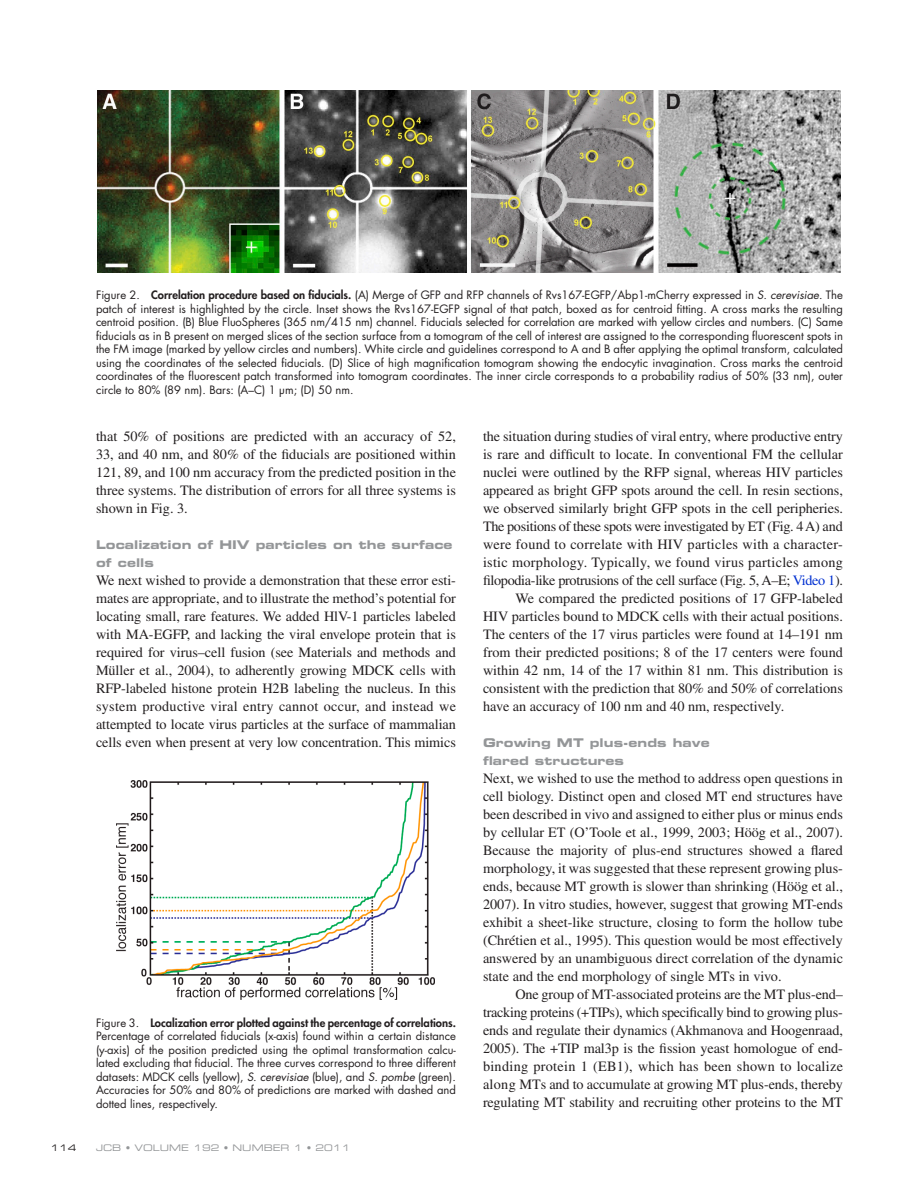
<style>
.page{position:relative;width:918px;height:1188px;background:#fff}
.page>*{position:absolute;margin:0;border:0;box-sizing:border-box;transform-origin:0 0}
.t1{font:14.25px/18px "Times LT Std";color:#231f20;text-align:justify}
.t2{font:14.25px "Times LT Std";letter-spacing:.02em;color:#231f20}
.t3{font:14.25px "Times LT Std";letter-spacing:-.025em;color:#231f20}
.t4{font:14.25px "Times LT Std";letter-spacing:-.02em;color:#231f20}
.t5{font:12px/18px "Eurostile LT Std Bold Ex 2";letter-spacing:.005em;color:#949698}
.t6{font:11.25px/13.5px "Futura Std";color:#231f20;text-align:justify}
.t7{font:9px "Eurostile LT Std Ex 2";color:#949698}
.t8{font:9px "Eurostile LT Std Ex 2";color:#231f20}
.s1{font-weight:800}
.s2{font-style:italic}
.s3{color:#0030d1}
</style>
<div class="page">
<img style="left:117px;top:781px;width:318px;height:219px">
<img style="left:98px;top:90px;width:742px;height:182px">
<p class="t6" style="left:96px;top:288px;width:749px">Figure 2. <span class="s1">Correlation procedure based on fiducials.</span> (A) Merge of GFP and RFP channels of Rvs167-EGFP/Abp1-mCherry expressed in <span class="s2">S. cerevisiae</span>. The patch of interest is highlighted by the circle. Inset shows the Rvs167-EGFP signal of that patch, boxed as for centroid fitting. A cross marks the resulting centroid position. (B) Blue FluoSpheres (365 nm/415 nm) channel. Fiducials selected for correlation are marked with yellow circles and numbers. (C) Same fiducials as in B present on merged slices of the section surface from a tomogram of the cell of interest are assigned to the corresponding fluorescent spots in the FM image (marked by yellow circles and numbers). White circle and guidelines correspond to A and B after applying the optimal transform, calculated using the coordinates of the selected fiducials. (D) Slice of high magnification tomogram showing the endocytic invagination. Cross marks the centroid coordinates of the fluorescent patch transformed into tomogram coordinates. The inner circle corresponds to a probability radius of 50% (33 nm), outer circle to 80% (89 nm). Bars: (A–C) 1 µm; (D) 50 nm.</p>
<p class="t1" style="left:96px;top:428px;width:362px">that 50% of positions are predicted with an accuracy of 52, 33, and 40 nm, and 80% of the fiducials are positioned within 121, 89, and 100 nm accuracy from the predicted position in the three systems. The distribution of errors for all three systems is shown in Fig. 3.</p>
<p class="t5" style="left:96px;top:536px;width:358px">Localization of HIV particles on the surface of cells</p>
<p class="t1" style="left:96px;top:572px;width:362px">We next wished to provide a demonstration that these error esti&shy;mates are appropriate, and to illustrate the method’s potential for locating small, rare features. We added HlV-1 particles labeled with MA-EGFP, and lacking the viral envelope protein that is required for virus–cell fusion (see Materials and methods and Müller et al., 2004), to adherently growing MDCK cells with RFP-labeled histone protein H2B labeling the nucleus. In this system productive viral entry cannot occur, and instead we attempted to locate virus particles at the surface of mammalian cells even when present at very low concentration. This mimics</p>
<p class="t6" style="left:96px;top:1016px;width:362px">Figure 3. <span class="s1">Localization error plotted against the percentage of correlations.<br></span>Percentage of correlated fiducials (x-axis) found within a certain distance (y-axis) of the position predicted using the optimal transformation calcu&shy;lated excluding that fiducial. The three curves correspond to three different datasets: MDCK cells (yellow), <span class="s2">S. cerevisiae</span> (blue), and <span class="s2">S. pombe</span> (green).<br>Accuracies for 50% and 80% of predictions are marked with dashed and dotted lines, respectively.</p>
<p class="t8" style="left:50px;top:1142px;width:28px">114</p>
<p class="t7" style="left:96px;top:1142px;width:256px">JCB • VOLUME 192 • NUMBER 1 • 2011</p>
<p class="t1" style="left:483px;top:428px;width:362px">the situation during studies of viral entry, where productive entry</p>
<p class="t1" style="left:483px;top:446px;width:361px">is rare and difficult to locate. In conventional FM the cellular</p>
<p class="t1" style="left:483px;top:464px;width:362px">nuclei were outlined by the RFP signal, whereas HIV particles</p>
<p class="t1" style="left:483px;top:482px;width:362px">appeared as bright GFP spots around the cell. In resin sections,</p>
<p class="t1" style="left:483px;top:500px;width:362px">we observed similarly bright GFP spots in the cell peripheries.</p>
<p class="t4" style="left:483px;top:519px;width:361px">The positions of these spots were investigated by ET (Fig. 4 A) and</p>
<p class="t2" style="left:483px;top:537px;width:361px">were found to correlate with HIV particles with a character-</p>
<p class="t2" style="left:483px;top:555px;width:361px">istic morphology. Typically, we found virus particles among</p>
<p class="t3" style="left:483px;top:573px;width:361px">filopodia-like protrusions of the cell surface (Fig. 5, A–E; <span class="s3">Video 1</span>).</p>
<p class="t1" style="left:515px;top:590px;width:329px">We compared the predicted positions of 17 GFP-labeled</p>
<p class="t1" style="left:483px;top:608px;width:361px">HIV particles bound to MDCK cells with their actual positions.</p>
<p class="t1" style="left:483px;top:626px;width:361px">The centers of the 17 virus particles were found at 14–191 nm</p>
<p class="t1" style="left:483px;top:644px;width:361px">from their predicted positions; 8 of the 17 centers were found</p>
<p class="t1" style="left:483px;top:662px;width:361px">within 42 nm, 14 of the 17 within 81 nm. This distribution is</p>
<p class="t1" style="left:483px;top:680px;width:361px">consistent with the prediction that 80% and 50% of correlations</p>
<p class="t1" style="left:483px;top:698px;width:303px">have an accuracy of 100 nm and 40 nm, respectively.</p>
<p class="t5" style="left:483px;top:734px;width:228px">Growing MT plus-ends have flared structures</p>
<p class="t1" style="left:483px;top:770px;width:362px">Next, we wished to use the method to address open questions in cell biology. Distinct open and closed MT end structures have been described in vivo and assigned to either plus or minus ends by cellular ET (O’Toole et al., 1999, 2003; Höög et al., 2007).<br>Because the majority of plus-end structures showed a flared morphology, it was suggested that these represent growing plus&shy;ends, because MT growth is slower than shrinking (Höög et al., 2007). In vitro studies, however, suggest that growing MT-ends exhibit a sheet-like structure, closing to form the hollow tube (Chrétien et al., 1995). This question would be most effectively answered by an unambiguous direct correlation of the dynamic state and the end morphology of single MTs in vivo.</p>
<p class="t1" style="left:483px;top:986px;width:362px;text-indent:32px">One group of MT-associated proteins are the MT plus-end– tracking proteins (+TIPs), which specifically bind to growing plus&shy;ends and regulate their dynamics (Akhmanova and Hoogenraad, 2005). The +TIP mal3p is the fission yeast homologue of end&shy;binding protein 1 (EB1), which has been shown to localize along MTs and to accumulate at growing MT plus-ends, thereby regulating MT stability and recruiting other proteins to the MT</p>
</div>
